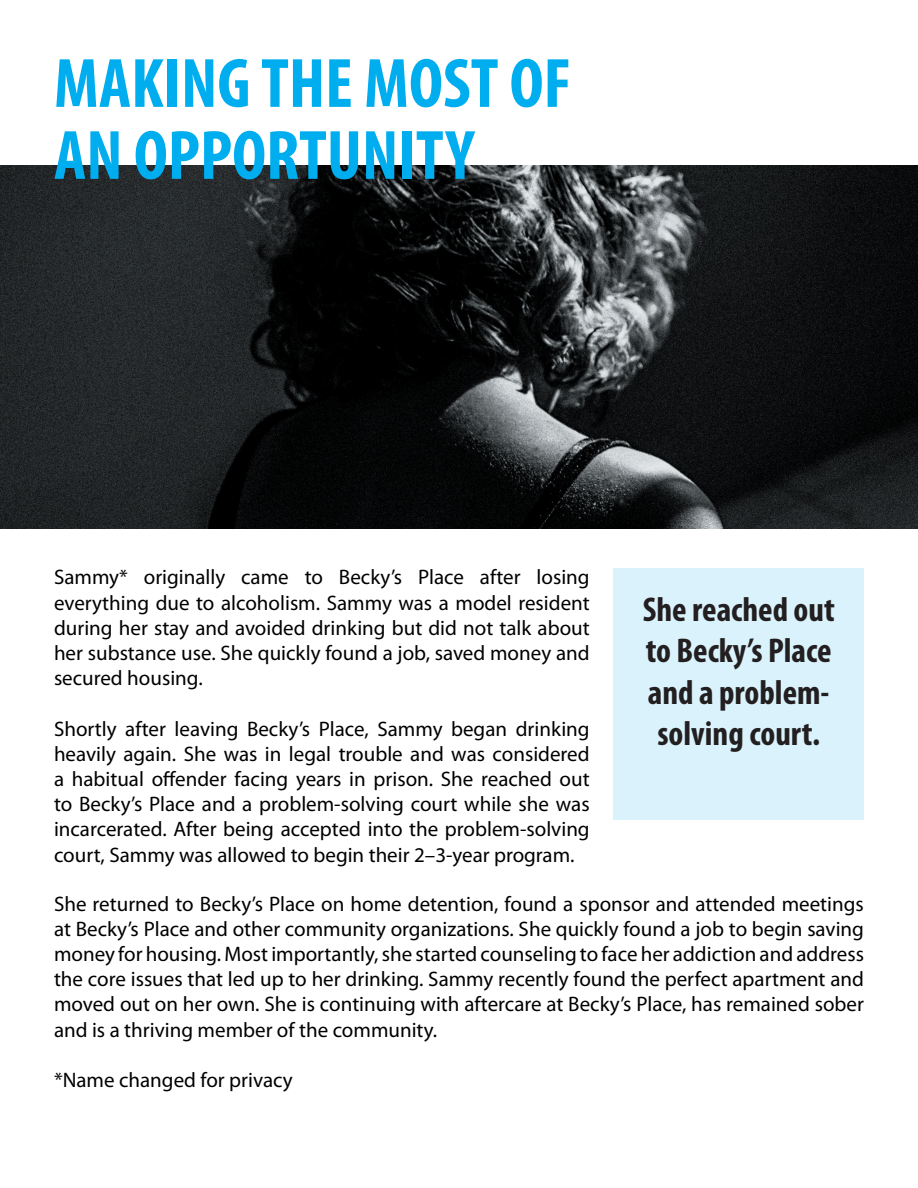
<style>
.page{position:relative;width:918px;height:1188px;background:#fff}
.page>*{position:absolute;margin:0;border:0;box-sizing:border-box;transform-origin:0 0}
.t1{font:700 condensed 70.5px/72px "Myriad Pro";color:#00aeef}
.t2{font:700 condensed 34.5px/41.4px "Myriad Pro";color:#231f20;text-align:center}
.t3{font:21px/25.2px "Myriad Pro";color:#000;text-align:justify}
</style>
<div class="page">
<img style="left:0;top:165px;width:918px;height:364px">
<div style="left:613px;top:569px;width:251px;height:251px;background:#d9f2fc"></div>
<h1 class="t1" style="left:54px;top:46px;width:519px">MAKING THE MOST OF<br>AN OPPORTUNITY</h1>
<p class="t3" style="left:54px;top:564px;width:537px">Sammy* originally came to Becky’s Place after losing everything due to alcoholism. Sammy was a model resident during her stay and avoided drinking but did not talk about her substance use. She quickly found a job, saved money and secured housing.</p>
<p class="t3" style="left:54px;top:716px;width:537px">Shortly after leaving Becky’s Place, Sammy began drinking heavily again. She was in legal trouble and was considered a habitual offender facing years in prison. She reached out to Becky’s Place and a problem-solving court while she was incarcerated. After being accepted into the problem-solving court, Sammy was allowed to begin their 2–3-year program.</p>
<p class="t3" style="left:54px;top:891px;width:812px">She returned to Becky’s Place on home detention, found a sponsor and attended meetings at Becky’s Place and other community organizations. She quickly found a job to begin saving money for housing. Most importantly, she started counseling to face her addiction and address the core issues that led up to her drinking. Sammy recently found the perfect apartment and moved out on her own. She is continuing with aftercare at Becky’s Place, has remained sober and is a thriving member of the community.</p>
<p class="t3" style="left:54px;top:1067px;width:240px">*Name changed for privacy</p>
<h2 class="t2" style="left:643px;top:588px;width:194px">She reached out to Becky’s Place and a problem&shy;solving court.</h2>
</div>
